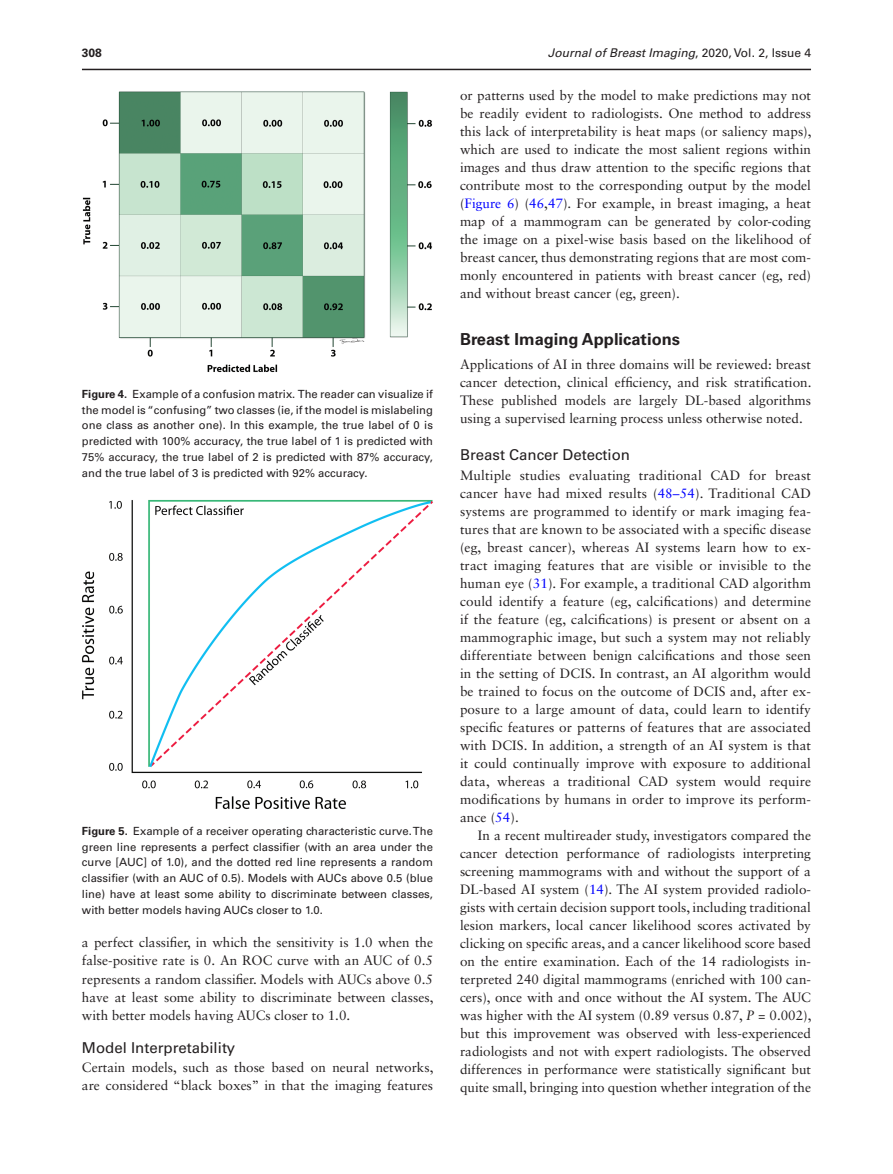
<style>
.page{position:relative;width:893px;height:1174px;background:#fff}
.page>*{position:absolute;margin:0;border:0;box-sizing:border-box;transform-origin:0 0}
.t1{font:700 16.5px "Univers LT Std";color:#231f20}
.t2{font:15px "Univers LT Std";color:#231f20}
.t3{font:13.5px/18px "Sabon LT Std";color:#231f20;text-align:justify}
.t4{font:italic 12px "Univers LT Std";color:#231f20}
.t5{font:700 12px "Univers LT Std";color:#231f20}
.t6{font:11.25px/15.8px "Univers LT Std";color:#231f20;text-align:justify}
.s1{font-style:normal}
.s2{font-weight:700}
.s3{color:#00f}
.s4{font-style:italic}
</style>
<div class="page">
<hr style="left:82px;top:69px;width:729px;height:1px;background:#231f20">
<img style="left:82px;top:91px;width:350px;height:281px">
<img style="left:82px;top:500px;width:351px;height:309px">
<p class="t5" style="left:82px;top:45px;width:22px">308</p>
<p class="t4" style="left:548px;top:45px;width:265px">Journal of Breast Imaging<span class="s1">, 2020, Vol. 2, Issue 4</span></p>
<p class="t6" style="left:82px;top:386px;width:353px"><span class="s2">Figure 4.</span> Example of a confusion matrix. The reader can visualize if the model is “confusing” two classes (ie, if the model is mislabeling one class as another one). In this example, the true label of 0 is predicted with 100% accuracy, the true label of 1 is predicted with 75% accuracy, the true label of 2 is predicted with 87% accuracy, and the true label of 3 is predicted with 92% accuracy.</p>
<p class="t6" style="left:82px;top:823px;width:353px"><span class="s2">Figure 5.</span> Example of a receiver operating characteristic curve. The green line represents a perfect classifier (with an area under the curve [AUC] of 1.0), and the dotted red line represents a random classifier (with an AUC of 0.5). Models with AUCs above 0.5 (blue line) have at least some ability to discriminate between classes, with better models having AUCs closer to 1.0.</p>
<p class="t3" style="left:82px;top:933px;width:353px">a perfect classifier, in which the sensitivity is 1.0 when the false-positive rate is 0. An ROC curve with an AUC of 0.5 represents a random classifier. Models with AUCs above 0.5 have at least some ability to discriminate between classes, with better models having AUCs closer to 1.0.</p>
<p class="t2" style="left:82px;top:1038px;width:155px">Model Interpretability</p>
<p class="t3" style="left:82px;top:1058px;width:353px">Certain models, such as those based on neural networks, are considered “black boxes” in that the imaging features</p>
<p class="t3" style="left:460px;top:86px;width:353px">or patterns used by the model to make predictions may not be readily evident to radiologists. One method to address this lack of interpretability is heat maps (or saliency maps), which are used to indicate the most salient regions within images and thus draw attention to the specific regions that contribute most to the corresponding output by the model (<span class="s3">Figure 6</span>) (<span class="s3">46</span>,<span class="s3">47</span>). For example, in breast imaging, a heat map of a mammogram can be generated by color-coding the image on a pixel-wise basis based on the likelihood of breast cancer, thus demonstrating regions that are most com&shy;monly encountered in patients with breast cancer (eg, red) and without breast cancer (eg, green).</p>
<p class="t1" style="left:460px;top:329px;width:222px">Breast Imaging Applications</p>
<p class="t3" style="left:460px;top:355px;width:353px">Applications of AI in three domains will be reviewed: breast cancer detection, clinical efficiency, and risk stratification.<br>These published models are largely DL-based algorithms using a supervised learning process unless otherwise noted.</p>
<p class="t2" style="left:460px;top:446px;width:172px">Breast Cancer Detection</p>
<p class="t3" style="left:460px;top:466px;width:353px">Multiple studies evaluating traditional CAD for breast cancer have had mixed results (<span class="s3">48–54</span>). Traditional CAD systems are programmed to identify or mark imaging fea&shy;tures that are known to be associated with a specific disease (eg, breast cancer), whereas AI systems learn how to ex&shy;tract imaging features that are visible or invisible to the human eye (<span class="s3">31</span>). For example, a traditional CAD algorithm could identify a feature (eg, calcifications) and determine if the feature (eg, calcifications) is present or absent on a mammographic image, but such a system may not reliably differentiate between benign calcifications and those seen in the setting of DCIS. In contrast, an AI algorithm would be trained to focus on the outcome of DCIS and, after ex&shy;posure to a large amount of data, could learn to identify specific features or patterns of features that are associated with DCIS. In addition, a strength of an AI system is that it could continually improve with exposure to additional data, whereas a traditional CAD system would require modifications by humans in order to improve its perform&shy;ance (<span class="s3">54</span>).</p>
<p class="t3" style="left:460px;top:826px;width:353px;text-indent:18px">In a recent multireader study, investigators compared the cancer detection performance of radiologists interpreting screening mammograms with and without the support of a DL-based AI system (<span class="s3">14</span>). The AI system provided radiolo&shy;gists with certain decision support tools, including traditional lesion markers, local cancer likelihood scores activated by clicking on specific areas, and a cancer likelihood score based on the entire examination. Each of the 14 radiologists in&shy;terpreted 240 digital mammograms (enriched with 100 can&shy;cers), once with and once without the AI system. The AUC was higher with the AI system (0.89 versus 0.87, <span class="s4">P</span> = 0.002), but this improvement was observed with less-experienced radiologists and not with expert radiologists. The observed differences in performance were statistically significant but quite small, bringing into question whether integration of the</p>
</div>
